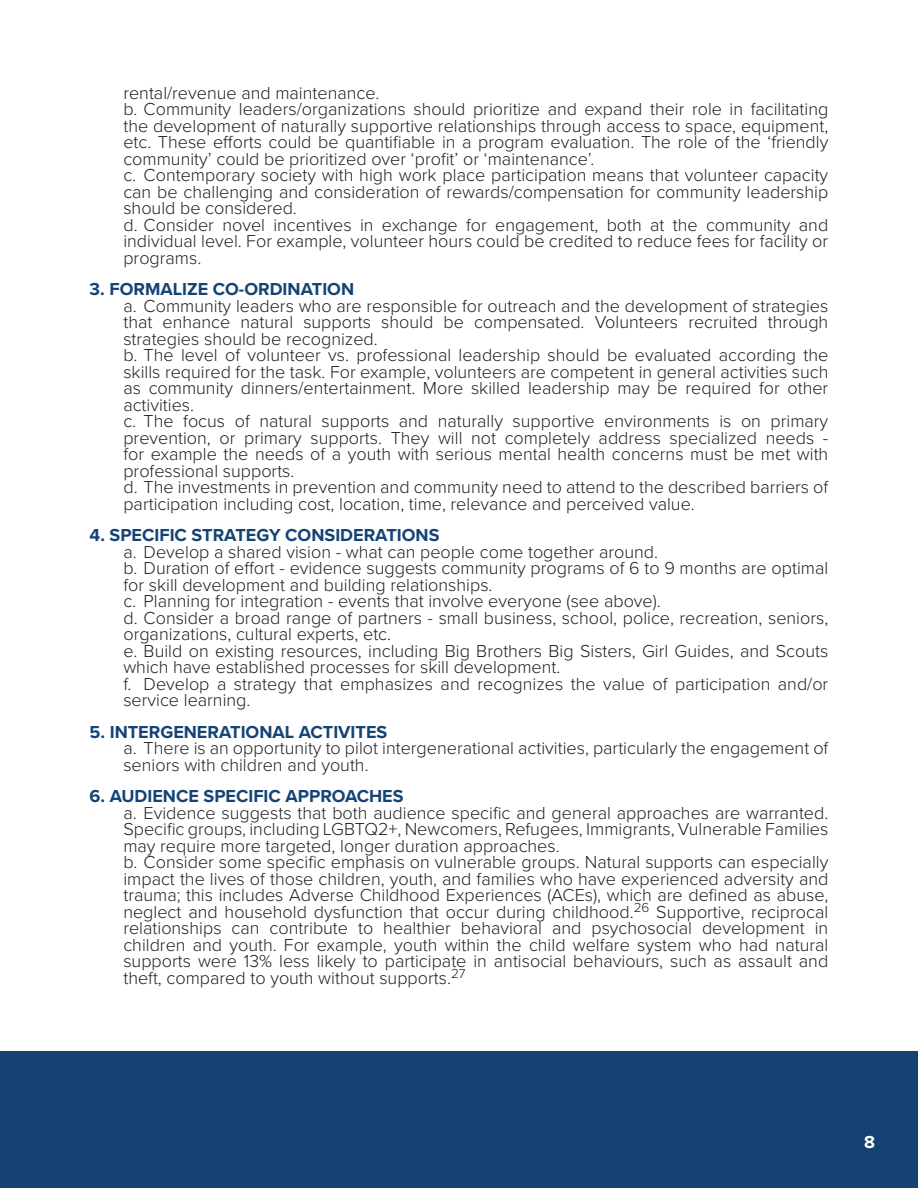
<style>
.page{position:relative;width:918px;height:1188px;background:#fff}
.page>*{position:absolute;margin:0;border:0;box-sizing:border-box;transform-origin:0 0}
.TitleColour{font:300 18px/16.5px "Proxima Nova";color:#231f20;text-align:justify}
.TitleColour-2{font:700 18px "Proxima Nova";color:#144374}
.t1{font:700 18px "Proxima Nova";color:#fff}
</style>
<div class="page">
<div style="left:0;top:1051px;width:918px;height:137px;background:#134273"></div>
<p class="TitleColour" style="left:123px;top:83px;width:258px">rental/revenue and maintenance.</p>
<p class="TitleColour" style="left:123px;top:100px;width:707px">b. Community leaders/organizations should prioritize and expand their role in facilitating the development of naturally supportive relationships through access to space, equipment, etc. These efforts could be quantifiable in a program evaluation. The role of the ‘friendly community’ could be prioritized over ‘profit’ or ‘maintenance’.</p>
<p class="TitleColour" style="left:123px;top:166px;width:706px">c. Contemporary society with high work place participation means that volunteer capacity can be challenging and consideration of rewards/compensation for community leadership should be considered.</p>
<p class="TitleColour" style="left:123px;top:215px;width:706px">d. Consider novel incentives in exchange for engagement, both at the community and individual level. For example, volunteer hours could be credited to reduce fees for facility or programs.</p>
<p class="TitleColour-2" style="left:90px;top:276px;width:266px">3. FORMALIZE CO-ORDINATION</p>
<p class="TitleColour" style="left:123px;top:296px;width:706px">a. Community leaders who are responsible for outreach and the development of strategies that enhance natural supports should be compensated. Volunteers recruited through strategies should be recognized.</p>
<p class="TitleColour" style="left:123px;top:346px;width:707px">b. The level of volunteer vs. professional leadership should be evaluated according the skills required for the task. For example, volunteers are competent in general activities such as community dinners/entertainment. More skilled leadership may be required for other activities.</p>
<p class="TitleColour" style="left:123px;top:412px;width:706px">c. The focus of natural supports and naturally supportive environments is on primary prevention, or primary supports. They will not completely address specialized needs - for example the needs of a youth with serious mental health concerns must be met with professional supports.</p>
<p class="TitleColour" style="left:123px;top:478px;width:706px">d. The investments in prevention and community need to attend to the described barriers of participation including cost, location, time, relevance and perceived value.</p>
<p class="TitleColour-2" style="left:90px;top:522px;width:351px">4. SPECIFIC STRATEGY CONSIDERATIONS</p>
<p class="TitleColour" style="left:123px;top:542px;width:536px">a. Develop a shared vision - what can people come together around.</p>
<p class="TitleColour" style="left:123px;top:559px;width:706px">b. Duration of effort - evidence suggests community programs of 6 to 9 months are optimal for skill development and building relationships.</p>
<p class="TitleColour" style="left:123px;top:592px;width:539px">c. Planning for integration - events that involve everyone (see above).</p>
<p class="TitleColour" style="left:123px;top:608px;width:706px">d. Consider a broad range of partners - small business, school, police, recreation, seniors, organizations, cultural experts, etc.</p>
<p class="TitleColour" style="left:123px;top:641px;width:706px">e. Build on existing resources, including Big Brothers Big Sisters, Girl Guides, and Scouts which have established processes for skill development.</p>
<p class="TitleColour" style="left:123px;top:674px;width:706px">f. Develop a strategy that emphasizes and recognizes the value of participation and/or service learning.</p>
<p class="TitleColour-2" style="left:90px;top:718px;width:299px">5. INTERGENERATIONAL ACTIVITES</p>
<p class="TitleColour" style="left:123px;top:739px;width:707px">a. There is an opportunity to pilot intergenerational activities, particularly the engagement of seniors with children and youth.</p>
<p class="TitleColour-2" style="left:90px;top:783px;width:315px">6. AUDIENCE SPECIFIC APPROACHES</p>
<p class="TitleColour" style="left:123px;top:803px;width:707px">a. Evidence suggests that both audience specific and general approaches are warranted.<br>Specific groups, including LGBTQ2+, Newcomers, Refugees, Immigrants, Vulnerable Families may require more targeted, longer duration approaches.</p>
<p class="TitleColour" style="left:123px;top:853px;width:707px">b. Consider some specific emphasis on vulnerable groups. Natural supports can especially impact the lives of those children, youth, and families who have experienced adversity and trauma; this includes Adverse Childhood Experiences (ACEs), which are defined as abuse, neglect and household dysfunction that occur during childhood.<sup>26</sup> Supportive, reciprocal relationships can contribute to healthier behavioral and psychosocial development in children and youth. For example, youth within the child welfare system who had natural supports were 13% less likely to participate in antisocial behaviours, such as assault and theft, compared to youth without supports.<sup>27</sup></p>
<p class="t1" style="left:864px;top:1129px;width:12px">8</p>
</div>
